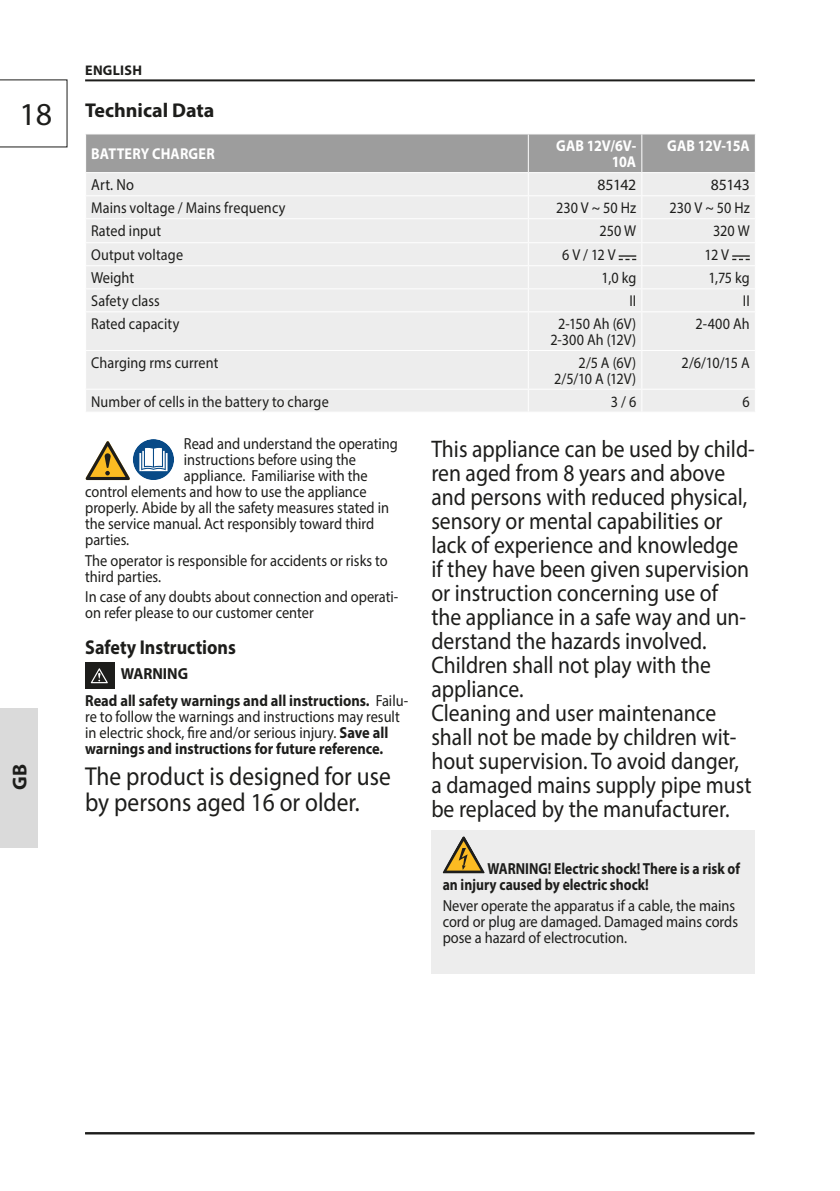
<style>
.page{position:relative;width:840px;height:1191px;background:#fff}
.page>*{position:absolute;margin:0;border:0;box-sizing:border-box;transform-origin:0 0}
.t1{font:32px "Myriad Pro";color:#1d1d1b}
.t2{font:26px/26px "Myriad Pro";color:#1d1d1b;scale:.9 1}
.t3{font:24px/24px "Myriad Pro";color:#1d1d1b;scale:.9 1}
.t4{font:700 20px "Myriad Pro";color:#1d1d1b;scale:.9 1}
.t5{font:700 20px "Myriad Pro";color:#1d1d1b}
.t6{font:16px/16px "Myriad Pro";color:#1d1d1b;scale:.9 1}
.t7{font:700 16px/16px "Myriad Pro";color:#1d1d1b;scale:.85 1}
.t8{font:700 16px/27.4px "Myriad Pro";color:#1d1d1b;scale:.95 1}
.t9{font:15.8px/15.8px "Myriad Pro";letter-spacing:.005em;color:#1d1d1b;text-align:center;scale:.9 1}
.t10{font:700 15.8px/15.8px "Myriad Pro";letter-spacing:.005em;color:#fff;text-align:right;scale:.9 1}
.t11{font:15.8px "Myriad Pro";letter-spacing:.005em;color:#1d1d1b}
.t12{font:700 14px "Myriad Pro";letter-spacing:.02em;color:#1d1d1b}
.s1{font-weight:400}
.s2{font-weight:700}
</style>
<div class="page">
<hr style="left:85px;top:1132px;width:669px;height:2px;background:#1d1d1b">
<hr style="left:85px;top:79px;width:669px;height:2px;background:#1d1d1b">
<svg style="left:0;top:79px;width:68px;height:69px"></svg>
<div style="left:0;top:708px;width:38px;height:138px;background:#dadada"></div>
<div style="left:86px;top:312px;width:668px;height:100px;background:#ededed"></div>
<hr style="left:527px;top:312px;width:1px;height:38px;background:#fff">
<hr style="left:641px;top:312px;width:1px;height:38px;background:#fff">
<hr style="left:85px;top:350px;width:443px;height:1px;background:#fff">
<hr style="left:528px;top:350px;width:113px;height:1px;background:#fff">
<hr style="left:527px;top:351px;width:1px;height:38px;background:#fff">
<hr style="left:641px;top:350px;width:114px;height:1px;background:#fff">
<hr style="left:641px;top:351px;width:1px;height:38px;background:#fff">
<hr style="left:85px;top:389px;width:443px;height:1px;background:#fff">
<hr style="left:528px;top:389px;width:113px;height:1px;background:#fff">
<svg style="left:527px;top:390px;width:1px;height:22px"></svg>
<hr style="left:641px;top:389px;width:114px;height:1px;background:#fff">
<svg style="left:641px;top:390px;width:1px;height:22px"></svg>
<svg style="left:754px;top:390px;width:1px;height:22px"></svg>
<svg style="left:85px;top:134px;width:670px;height:177px;background:#dcdcdc"></svg>
<svg style="left:86px;top:439px;width:88px;height:41px"></svg>
<div style="left:85px;top:662px;width:30px;height:26px;background:#1d1d1b"></div>
<svg style="left:91px;top:668px;width:17px;height:15px"></svg>
<div style="left:431px;top:830px;width:323px;height:143px;background:#ededed"></div>
<svg style="left:442px;top:836px;width:42px;height:37px"></svg>
<h1 class="t1" style="left:19px;top:95px;width:34px">18</h1>
<p class="t5" style="left:7px;top:790px;width:28px;rotate:-90deg">GB</p>
<p class="t12" style="left:85px;top:61px;width:58px">ENGLISH</p>
<p class="t5" style="left:85px;top:97px;width:131px">Technical Data</p>
<p class="t10" style="left:91px;top:145px;width:139px">BATTERY CHARGER</p>
<p class="t10" style="left:556px;top:138px;width:90px">GAB 12V/6V-<br>10A</p>
<p class="t10" style="left:666px;top:138px;width:93px">GAB 12V-15A</p>
<p class="t6" style="left:91px;top:177px;width:49px">Art. No</p>
<p class="t11" style="left:597px;top:175px;width:40px">85142</p>
<p class="t11" style="left:710px;top:175px;width:40px">85143</p>
<p class="t9" style="left:91px;top:200px;width:217px">Mains voltage / Mains frequency</p>
<p class="t9" style="left:555px;top:200px;width:91px">230 V ~ 50 Hz</p>
<p class="t9" style="left:669px;top:200px;width:91px">230 V ~ 50 Hz</p>
<p class="t9" style="left:91px;top:223px;width:79px">Rated input</p>
<p class="t9" style="left:599px;top:223px;width:42px">250 W</p>
<p class="t9" style="left:712px;top:223px;width:42px">320 W</p>
<p class="t9" style="left:91px;top:247px;width:104px">Output voltage</p>
<p class="t9" style="left:561px;top:247px;width:61px">6 V / 12 V</p>
<p class="t9" style="left:704px;top:247px;width:29px">12 V</p>
<p class="t6" style="left:91px;top:270px;width:49px">Weight</p>
<p class="t9" style="left:601px;top:270px;width:40px">1,0 kg</p>
<p class="t9" style="left:708px;top:270px;width:47px">1,75 kg</p>
<p class="t9" style="left:91px;top:293px;width:78px">Safety class</p>
<p class="t9" style="left:629px;top:293px;width:9px">II</p>
<p class="t9" style="left:742px;top:293px;width:9px">II</p>
<p class="t9" style="left:91px;top:316px;width:99px">Rated capacity</p>
<p class="t9" style="left:550px;top:316px;width:97px">2-150 Ah (6V)<br>2-300 Ah (12V)</p>
<p class="t9" style="left:695px;top:316px;width:62px">2-400 Ah</p>
<p class="t9" style="left:91px;top:354px;width:143px">Charging rms current</p>
<p class="t9" style="left:553px;top:354px;width:93px;text-align:right">2/5 A (6V)<br>2/5/10 A (12V)</p>
<p class="t9" style="left:681px;top:354px;width:77px">2/6/10/15 A</p>
<p class="t9" style="left:91px;top:393px;width:265px">Number of cells in the battery to charge</p>
<p class="t9" style="left:610px;top:393px;width:30px">3 / 6</p>
<p class="t9" style="left:742px;top:393px;width:10px">6</p>
<p class="t6" style="left:184px;top:435px;width:239px">Read and understand the operating</p>
<p class="t6" style="left:184px;top:451px;width:193px">instructions before using the</p>
<p class="t6" style="left:184px;top:467px;width:206px">appliance. Familiarise with the</p>
<p class="t6" style="left:85px;top:483px;width:314px">control elements and how to use the appliance</p>
<p class="t6" style="left:85px;top:499px;width:339px">properly. Abide by all the safety measures stated in</p>
<p class="t6" style="left:85px;top:515px;width:322px">the service manual. Act responsibly toward third</p>
<p class="t6" style="left:85px;top:531px;width:50px">parties.</p>
<p class="t6" style="left:85px;top:552px;width:337px">The operator is responsible for accidents or risks to third parties.</p>
<p class="t6" style="left:85px;top:588px;width:349px">In case of any doubts about connection and operati&shy;on refer please to our customer center</p>
<p class="t4" style="left:85px;top:634px;width:169px">Safety Instructions</p>
<p class="t8" style="left:85px;top:659px;width:341px;text-indent:36px">WARNING<br>Read all safety warnings and all instructions. <span class="s1">Failu-</span></p>
<p class="t6" style="left:85px;top:708px;width:351px">re to follow the warnings and instructions may result in electric shock, fire and/or serious injury. <span class="s2">Save all warnings and instructions for future reference.</span></p>
<h2 class="t2" style="left:85px;top:762px;width:341px">The product is designed for use by persons aged 16 or older.</h2>
<p class="t3" style="left:431px;top:437px;width:361px">This appliance can be used by child&shy;ren aged from 8 years and above and persons with reduced physical, sensory or mental capabilities or lack of experience and knowledge if they have been given supervision or instruction concerning use of<br>the appliance in a safe way and un&shy;derstand the hazards involved.<br>Children shall not play with the appliance.<br>Cleaning and user maintenance shall not be made by children wit&shy;hout supervision. To avoid danger, a damaged mains supply pipe must be replaced by the manufacturer.</p>
<p class="t7" style="left:442px;top:860px;width:351px;text-indent:45px">WARNING! Electric shock! There is a risk of an injury caused by electric shock!</p>
<p class="t6" style="left:442px;top:897px;width:329px">Never operate the apparatus if a cable, the mains cord or plug are damaged. Damaged mains cords pose a hazard of electrocution.</p>
</div>
